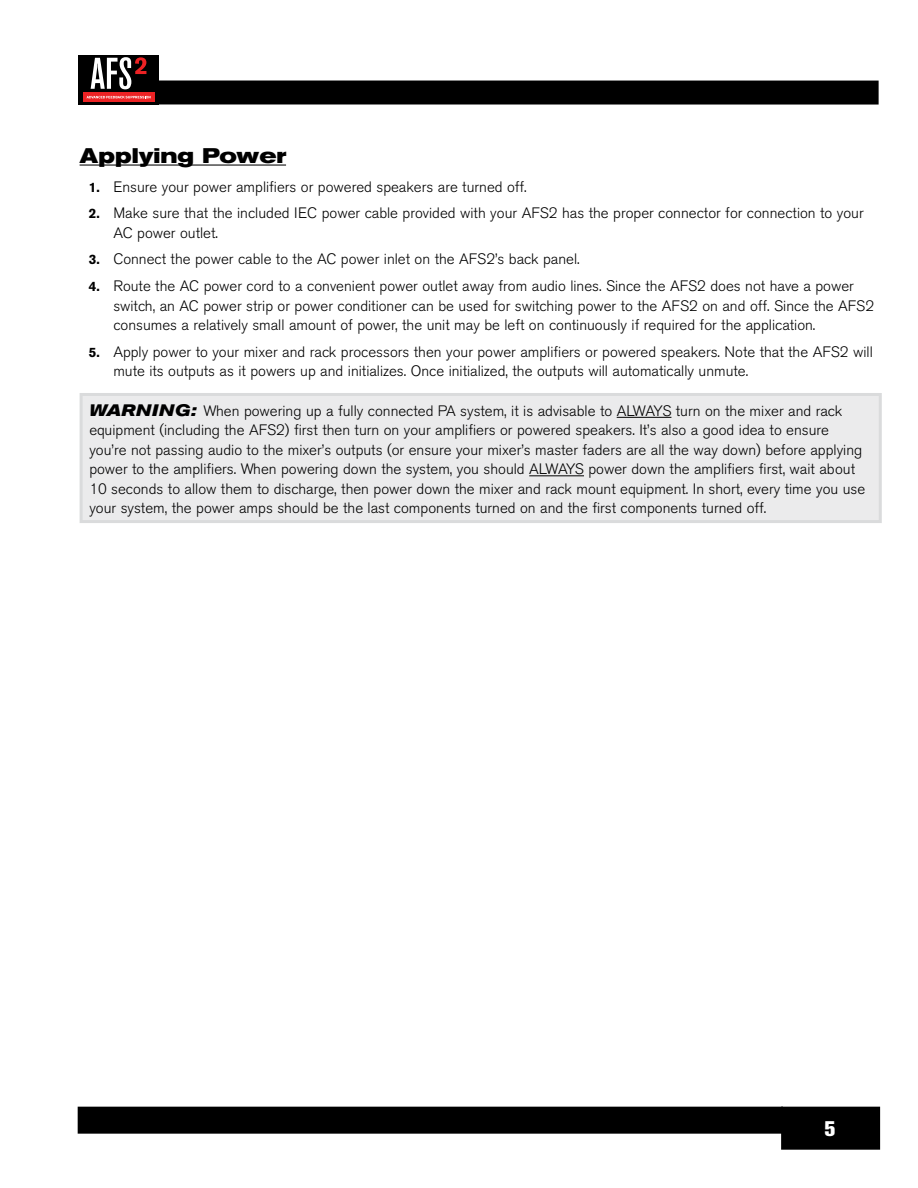
<style>
.page{position:relative;width:918px;height:1188px;background:#fff}
.page>*{position:absolute;margin:0;border:0;box-sizing:border-box;transform-origin:0 0}
.t1{font:700 expanded 21px "Akzidenz Grotesk BE";color:#000}
.t2{font:800 21px "Akzidenz Grotesk BE";color:#fff}
.t3{font:300 15px/19.5px "Akzidenz Grotesk BE";color:#000}
.s1{font-weight:700;font-size:13.5px}
.s2{font-weight:700;font-style:italic;font-stretch:expanded;font-size:16.5px}
</style>
<div class="page">
<div style="left:782px;top:1107px;width:97px;height:42px;background:#000"></div>
<div style="left:781px;top:1107px;width:99px;height:43px;border:2px solid #000"></div>
<div style="left:78px;top:55px;width:81px;height:50px;background:#000"></div>
<div style="left:78px;top:80px;width:801px;height:25px;background:#000"></div>
<div style="left:78px;top:1107px;width:704px;height:26px;background:#000"></div>
<div style="left:78px;top:1107px;width:705px;height:27px;border:2px solid #000"></div>
<svg style="left:91px;top:57px;width:55px;height:32px"></svg>
<svg style="left:83px;top:93px;width:71px;height:9px"></svg>
<svg style="left:87px;top:96px;width:64px;height:2px"></svg>
<hr style="left:80px;top:165px;width:206px;height:1px;background:#000">
<div style="left:81px;top:394px;width:799px;height:128px;background:#ebebec"></div>
<hr style="left:617px;top:417px;width:54px;height:1px;background:#000">
<hr style="left:529px;top:475px;width:55px;height:1px;background:#000">
<div style="left:80px;top:393px;width:802px;height:130px;border:3px solid #dadbdc"></div>
<h1 class="t1" style="left:80px;top:144px;width:208px">Applying Power</h1>
<p class="t3" style="left:89px;top:177px;width:439px"><span class="s1">1.</span> Ensure your power amplifiers or powered speakers are turned off.</p>
<p class="t3" style="left:113px;top:204px;width:752px;text-indent:-24px"><span class="s1">2.</span> Make sure that the included IEC power cable provided with your AFS2 has the proper connector for connection to your<br>AC power outlet.</p>
<p class="t3" style="left:89px;top:250px;width:492px"><span class="s1">3.</span> Connect the power cable to the AC power inlet on the AFS2’s back panel.</p>
<p class="t3" style="left:113px;top:276px;width:762px;text-indent:-24px"><span class="s1">4.</span> Route the AC power cord to a convenient power outlet away from audio lines. Since the AFS2 does not have a power switch, an AC power strip or power conditioner can be used for switching power to the AFS2 on and off. Since the AFS2 consumes a relatively small amount of power, the unit may be left on continuously if required for the application.</p>
<p class="t3" style="left:113px;top:342px;width:761px;text-indent:-24px"><span class="s1">5.</span> Apply power to your mixer and rack processors then your power amplifiers or powered speakers. Note that the AFS2 will mute its outputs as it powers up and initializes. Once initialized, the outputs will automatically unmute.</p>
<p class="t3" style="left:89px;top:401px;width:777px"><span class="s2">WARNING:</span> When powering up a fully connected PA system, it is advisable to ALWAYS turn on the mixer and rack equipment (including the AFS2) first then turn on your amplifiers or powered speakers. It’s also a good idea to ensure you’re not passing audio to the mixer’s outputs (or ensure your mixer’s master faders are all the way down) before applying power to the amplifiers. When powering down the system, you should ALWAYS power down the amplifiers first, wait about 10 seconds to allow them to discharge, then power down the mixer and rack mount equipment. In short, every time you use your system, the power amps should be the last components turned on and the first components turned off.</p>
<h1 class="t2" style="left:824px;top:1117px;width:12px">5</h1>
</div>
